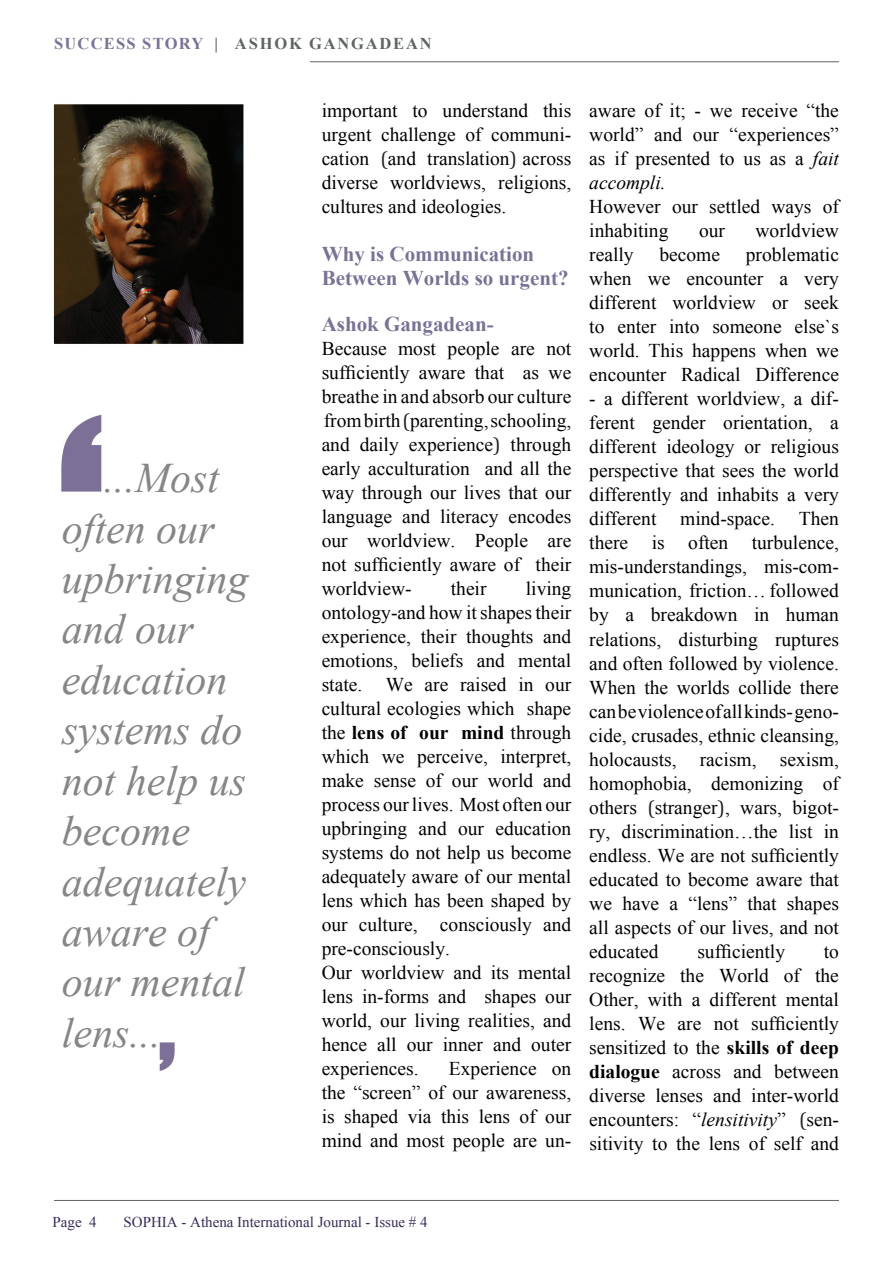
<style>
.page{position:relative;width:893px;height:1263px;background:#fff}
.page>*{position:absolute;margin:0;border:0;box-sizing:border-box;transform-origin:0 0}
.t1{font:italic 42px/50.4px "Times New Roman";color:#878585}
.t2{font:700 21px/24px "Times New Roman";color:#7a7196}
.t3{font:19.5px/24px "Times New Roman";color:#000;text-align:justify}
.t4{font:700 16.5px "Times New Roman";letter-spacing:.075em;color:#606464}
.t5{font:15px "Times New Roman";color:#3a2b59}
.s1{color:#7a7196}
.s2{font-family:"Cambria";color:#231f20}
.s3{font-weight:700}
.s4{font-style:italic}
</style>
<div class="page">
<hr style="left:54px;top:1200px;width:785px;height:1px;background:#606464">
<hr style="left:54px;top:61px;width:785px;height:1px;background:#606464">
<img style="left:53px;top:61px;width:256px;height:1010px">
<p class="t4" style="left:54px;top:32px;width:379px"><span class="s1">SUCCESS STORY</span> | Ashok Gangadean</p>
<h1 class="t1" style="left:62px;top:452px;width:188px;text-indent:42px">...Most often our upbringing and our education systems do not help us become adequately aware of our mental lens...</h1>
<p class="t3" style="left:322px;top:98px;width:251px">important to understand this urgent challenge of communi&shy;cation <span class="s2">(</span>and translation<span class="s2">)</span> across diverse worldviews, religions, cultures and ideologies.</p>
<p class="t2" style="left:322px;top:241px;width:248px">Why is Communication<br>Between Worlds so urgent?</p>
<p class="t2" style="left:322px;top:311px;width:174px">Ashok Gangadean-</p>
<p class="t3" style="left:322px;top:335px;width:251px">Because most people are not sufficiently aware that as we breathe in and absorb our culture from birth <span class="s2">(</span>parenting, schooling, and daily experience<span class="s2">)</span> through early acculturation and all the way through our lives that our language and literacy encodes our worldview. People are not sufficiently aware of their worldview-</p>
<p class="t3" style="left:322px;top:576px;width:251px;text-align:left;text-indent:204px">living ontology-and how it shapes their experience, their thoughts and emotions, beliefs and mental state. We are raised in our cultural ecologies which shape the <span class="s3">lens of our mind</span> through which we perceive, interpret, make sense of our world and process our lives. Most often our upbringing and our education systems do not help us become adequately aware of our mental lens which has been shaped by our culture, consciously and pre-consciously.<br>Our worldview and its mental lens in-forms and shapes our world, our living realities, and hence all our inner and outer experiences.</p>
<p class="t3" style="left:451px;top:576px;width:37px">their</p>
<p class="t3" style="left:322px;top:1056px;width:251px;text-indent:127px">Experience on the “screen” of our awareness, is shaped via this lens of our mind and most people are un-</p>
<p class="t3" style="left:589px;top:98px;width:251px">aware of it; - we receive “the world” and our “experiences” as if presented to us as a <span class="s4">fait accompli.</span></p>
<p class="t3" style="left:589px;top:194px;width:251px">However our settled ways of inhabiting</p>
<p class="t3" style="left:699px;top:218px;width:27px">our</p>
<p class="t3" style="left:755px;top:218px;width:85px">worldview</p>
<p class="t3" style="left:589px;top:242px;width:251px;text-indent:156px">problematic when we encounter a very different worldview or seek to enter into someone else`s world. This happens when we encounter Radical Difference</p>
<p class="t3" style="left:589px;top:386px;width:251px">- a different worldview, a dif&shy;ferent gender orientation, a different ideology or religious perspective that sees the world differently and inhabits a very different mind-space. Then there is often turbulence, mis-understandings, mis-com&shy;munication, friction… followed by a breakdown in human relations, disturbing ruptures and often followed by violence.<br>When the worlds collide there can be violence of all kinds- geno&shy;cide, crusades, ethnic cleansing, holocausts, racism, sexism, homophobia, demonizing of others <span class="s2">(</span>stranger<span class="s2">)</span>, wars, bigot&shy;ry, discrimination…the list in endless. We are not sufficiently educated to become aware that we have a “lens” that shapes all aspects of our lives, and not educated</p>
<p class="t3" style="left:589px;top:242px;width:46px">really</p>
<p class="t3" style="left:659px;top:242px;width:62px">become</p>
<p class="t3" style="left:697px;top:938px;width:89px">sufficiently</p>
<p class="t3" style="left:589px;top:938px;width:251px;text-indent:234px">to recognize the World of the Other, with a different mental lens. We are not sufficiently sensitized to the <span class="s3">skills of deep dialogue</span> across and between diverse lenses and inter-world encounters: “<span class="s4">lensitivity</span>” <span class="s2">(</span>sen&shy;sitivity to the lens of self and</p>
<p class="t5" style="left:53px;top:1211px;width:46px">Page 4</p>
<p class="t5" style="left:123px;top:1211px;width:306px">SOPHIA - Athena International Journal - Issue # 4</p>
</div>
